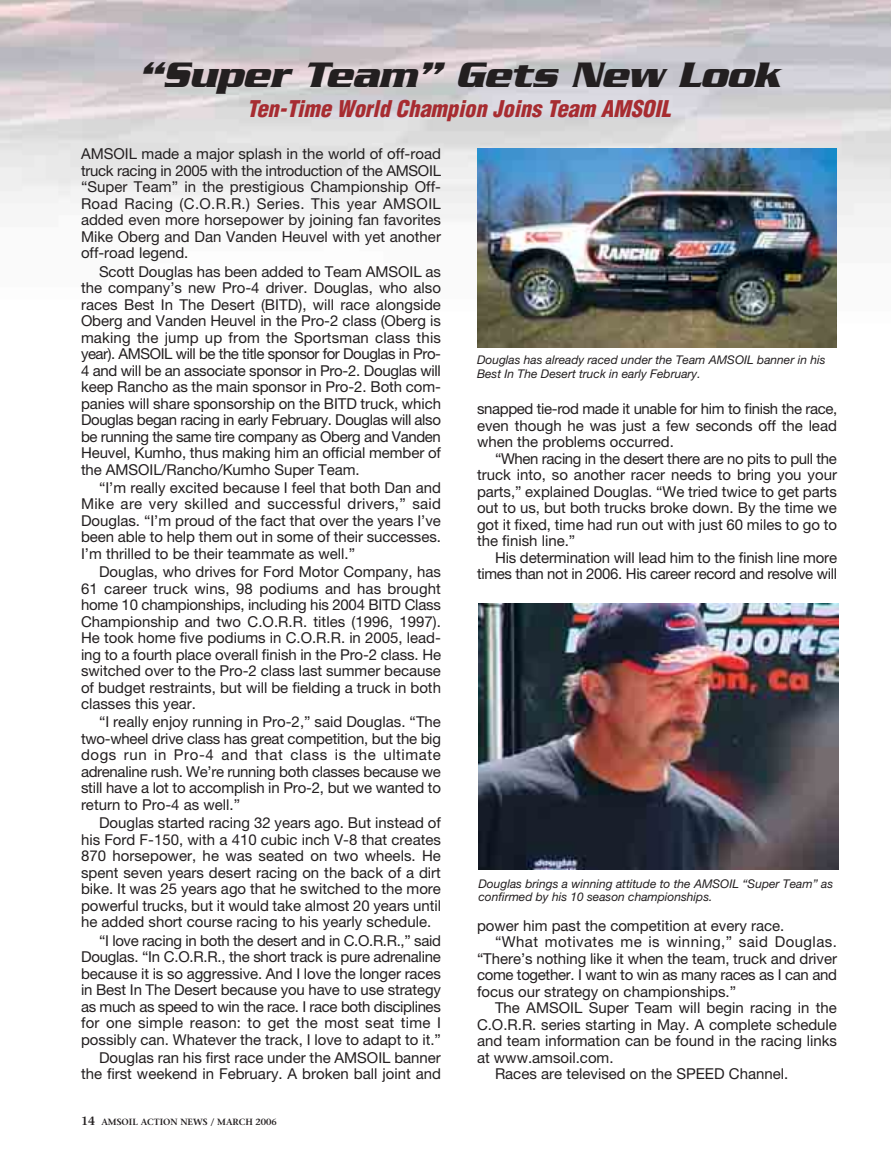
<style>
.page{position:relative;width:891px;height:1161px;background:#fff}
.page>*{position:absolute;margin:0;border:0;box-sizing:border-box;transform-origin:0 0}
.t1{font:italic 700 38.25px "Serpentine";letter-spacing:-.01em;color:#231f20}
.t2{font:italic 900 condensed 22.5px "Helvetica";color:#a72c31}
.t3{font:15px/16.5px "Helvetica Neue";color:#231f20;text-align:justify}
.t4{font:15px/16.5px "Helvetica Neue";letter-spacing:-.025em;color:#231f20;text-align:right}
.t5{font:15px "Helvetica Neue";letter-spacing:-.02em;color:#231f20}
.t6{font:15px "Helvetica Neue";letter-spacing:.03em;color:#231f20}
.t7{font:italic 12px/13.5px "Helvetica Neue";color:#231f20}
.t8{font:600 9px "Stone Serif";color:#231f20}
.s1{font-size:12px}
</style>
<div class="page">
<img style="left:477px;top:148px;width:360px;height:200px">
<img style="left:478px;top:604px;width:360px;height:266px">
<h1 class="t1" style="left:138px;top:63px;width:644px">“Super Team” Gets New Look</h1>
<h2 class="t2" style="left:247px;top:101px;width:425px">Ten-Time World Champion Joins Team AMSOIL</h2>
<p class="t3" style="left:81px;top:147px;width:362px">AMSOIL made a major splash in the world of off-road truck racing in 2005 with the introduction of the AMSOIL “Super Team” in the prestigious Championship Off-Road Racing (C.O.R.R.) Series. This year AMSOIL added even more horsepower by joining fan favorites Mike Oberg and Dan Vanden Heuvel with yet another off-road legend.</p>
<p class="t3" style="left:81px;top:264px;width:362px;text-indent:18px">Scott Douglas has been added to Team AMSOIL as the company’s new Pro-4 driver. Douglas, who also races Best In The Desert (BITD), will race alongside Oberg and Vanden Heuvel in the Pro-2 class (Oberg is making the jump up from the Sportsman class this year). AMSOIL will be the title sponsor for Douglas in Pro-4 and will be an associate sponsor in Pro-2. Douglas will keep Rancho as the main sponsor in Pro-2. Both com&shy;panies will share sponsorship on the BITD truck, which Douglas began racing in early February. Douglas will also be running the same tire company as Oberg and Vanden Heuvel, Kumho, thus making him an official member of the AMSOIL/Rancho/Kumho Super Team.</p>
<p class="t3" style="left:81px;top:481px;width:362px;text-indent:18px">“I’m really excited because I feel that both Dan and Mike are very skilled and successful drivers,” said Douglas. “I’m proud of the fact that over the years I’ve been able to help them out in some of their successes.<br>I’m thrilled to be their teammate as well.”</p>
<p class="t3" style="left:81px;top:565px;width:362px;text-indent:18px">Douglas, who drives for Ford Motor Company, has 61 career truck wins, 98 podiums and has brought home 10 championships, including his 2004 BITD Class Championship and two C.O.R.R. titles (1996, 1997).<br>He took home five podiums in C.O.R.R. in 2005, lead&shy;ing to a fourth place overall finish in the Pro-2 class. He switched over to the Pro-2 class last summer because of budget restraints, but will be fielding a truck in both classes this year.</p>
<p class="t3" style="left:81px;top:715px;width:362px;text-indent:18px">“I really enjoy running in Pro-2,” said Douglas. “The two-wheel drive class has great competition, but the big dogs run in Pro-4 and that class is the ultimate adrenaline rush. We’re running both classes because we still have a lot to accomplish in Pro-2, but we wanted to return to Pro-4 as well.”</p>
<p class="t3" style="left:81px;top:816px;width:362px;text-indent:18px">Douglas started racing 32 years ago. But instead of his Ford F-150, with a 410 cubic inch V-8 that creates 870 horsepower, he was seated on two wheels. He spent seven years desert racing on the back of a dirt bike. It was 25 years ago that he switched to the more powerful trucks, but it would take almost 20 years until he added short course racing to his yearly schedule.</p>
<p class="t3" style="left:81px;top:933px;width:362px;text-indent:18px">“I love racing in both the desert and in C.O.R.R.,” said Douglas. “In C.O.R.R., the short track is pure adrenaline because it is so aggressive. And I love the longer races in Best In The Desert because you have to use strategy as much as speed to win the race. I race both disciplines for one simple reason: to get the most seat time I possibly can. Whatever the track, I love to adapt to it.”</p>
<p class="t3" style="left:81px;top:1051px;width:362px;text-align:right">Douglas ran his first race under the AMSOIL banner the first weekend in February. A broken ball joint and</p>
<p class="t8" style="left:81px;top:1118px;width:197px"><span class="s1">14</span> AMSOIL ACTION NEWS / MARCH 2006</p>
<p class="t7" style="left:477px;top:354px;width:350px">Douglas has already raced under the Team AMSOIL banner in his<br>Best In The Desert truck in early February.</p>
<p class="t3" style="left:477px;top:402px;width:362px">snapped tie-rod made it unable for him to finish the race, even though he was just a few seconds off the lead when the problems occurred.</p>
<p class="t3" style="left:477px;top:452px;width:362px;text-indent:18px">“When racing in the desert there are no pits to pull the truck into, so another racer needs to bring you your parts,” explained Douglas. “We tried twice to get parts out to us, but both trucks broke down. By the time we got it fixed, time had run out with just 60 miles to go to the finish line.”</p>
<p class="t4" style="left:477px;top:551px;width:362px">His determination will lead him to the finish line more times than not in 2006. His career record and resolve will</p>
<p class="t7" style="left:478px;top:878px;width:356px">Douglas brings a winning attitude to the AMSOIL “Super Team” as confirmed by his 10 season championships.</p>
<p class="t3" style="left:477px;top:919px;width:309px">power him past the competition at every race.</p>
<p class="t6" style="left:495px;top:937px;width:343px">“What motivates me is winning,” said Douglas.</p>
<p class="t3" style="left:477px;top:952px;width:362px">“There’s nothing like it when the team, truck and driver</p>
<p class="t5" style="left:477px;top:970px;width:361px">come together. I want to win as many races as I can and</p>
<p class="t3" style="left:477px;top:985px;width:261px">focus our strategy on championships.”</p>
<p class="t3" style="left:495px;top:1001px;width:343px">The AMSOIL Super Team will begin racing in the</p>
<p class="t3" style="left:477px;top:1018px;width:362px">C.O.R.R. series starting in May. A complete schedule</p>
<p class="t3" style="left:477px;top:1034px;width:362px">and team information can be found in the racing links</p>
<p class="t3" style="left:477px;top:1051px;width:138px">at www.amsoil.com.</p>
<p class="t3" style="left:495px;top:1067px;width:295px">Races are televised on the SPEED Channel.</p>
</div>
